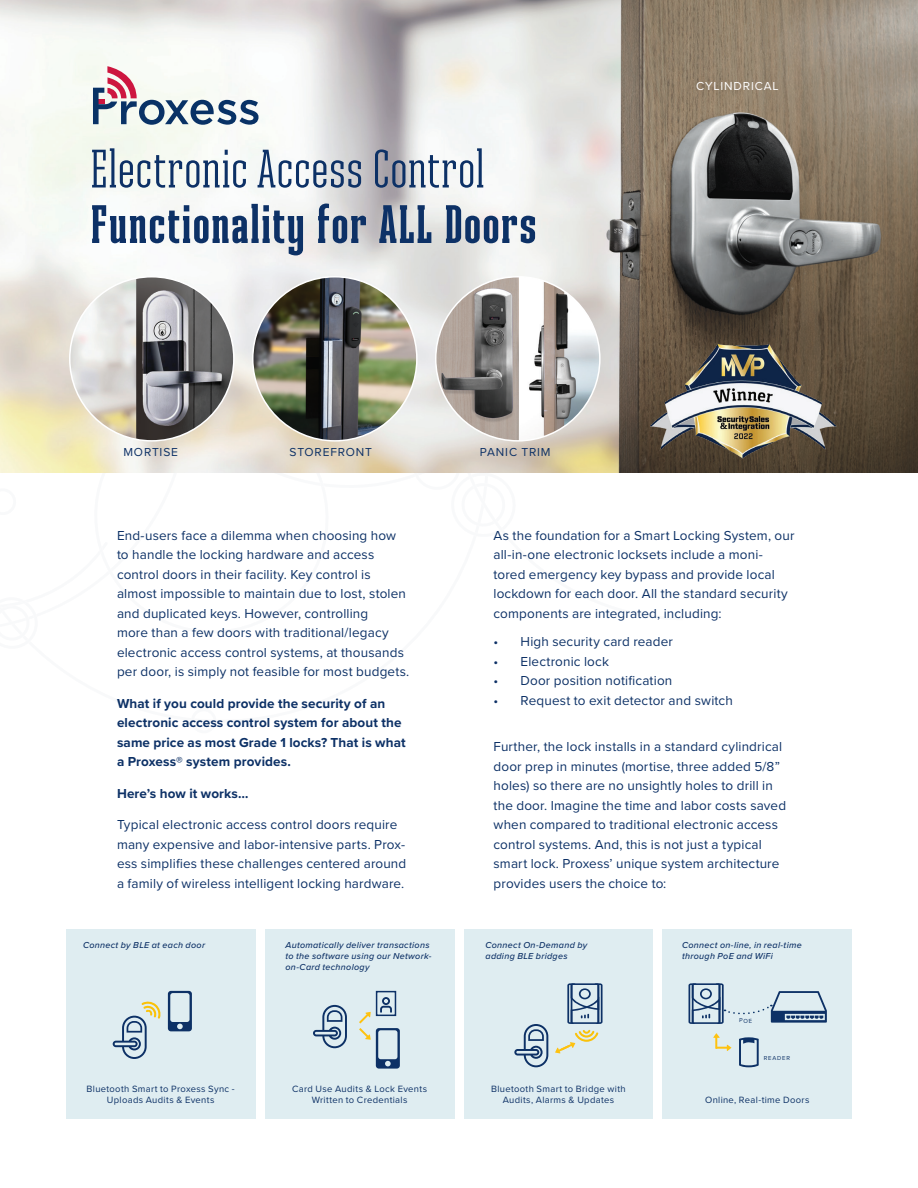
<style>
.page{position:relative;width:918px;height:1188px;background:#fff}
.page>*{position:absolute;margin:0;border:0;box-sizing:border-box;transform-origin:0 0}
.cover_level_title{font:700 54px "Ristretto Slab Pro";letter-spacing:.025em;color:#0d3166}
.cover_level_title-2{font:54px "Ristretto Slab Pro";letter-spacing:.005em;color:#0d3166}
.Body_Copy_Blue_9{font:13.5px/19.5px "Proxima Nova";letter-spacing:.01em;color:#0d3166}
.Body_Copy_Blue_9-2{font:700 13.5px/19.5px "Proxima Nova";letter-spacing:.01em;color:#0d3166}
.bullets{font:12px "Proxima Nova";letter-spacing:.07em;color:#0d3166}
.bullets-2{font:12px "Proxima Nova";letter-spacing:.075em;color:#fff}
.icon_name{font:9.45px/11.4px "Proxima Nova";letter-spacing:.035em;color:#0d3166;text-align:center}
.icon_name-2{font:italic 500 9px/10.8px "Proxima Nova";letter-spacing:.03em;color:#0d3166}
.bullets-3{font:6px "Proxima Nova";letter-spacing:.13em;color:#0d3166}
</style>
<div class="page">
<div style="left:66px;top:929px;width:189px;height:190px;background:#dfedf1"></div>
<div style="left:265px;top:929px;width:189px;height:190px;background:#dfedf1"></div>
<div style="left:464px;top:929px;width:189px;height:190px;background:#dfedf1"></div>
<div style="left:663px;top:929px;width:189px;height:190px;background:#dfedf1"></div>
<img style="left:0;top:0;width:918px;height:473px">
<svg style="left:0;top:66px;width:649px;height:407px"></svg>
<svg style="left:313px;top:1005px;width:34px;height:43px"></svg>
<svg style="left:514px;top:1024px;width:34px;height:43px"></svg>
<svg style="left:113px;top:1001px;width:48px;height:58px"></svg>
<svg style="left:168px;top:991px;width:24px;height:40px"></svg>
<div style="left:376px;top:991px;width:20px;height:25px;border:2px solid #0d3166"></div>
<svg style="left:359px;top:997px;width:41px;height:72px"></svg>
<svg style="left:555px;top:1030px;width:43px;height:23px"></svg>
<svg style="left:713px;top:1033px;width:18px;height:18px"></svg>
<svg style="left:739px;top:1037px;width:20px;height:30px"></svg>
<svg style="left:567px;top:983px;width:36px;height:41px"></svg>
<img style="left:650px;top:341px;width:188px;height:119px">
<svg style="left:689px;top:983px;width:138px;height:41px"></svg>
<p class="cover_level_title-2" style="left:91px;top:138px;width:395px">Electronic Access Control</p>
<p class="cover_level_title" style="left:91px;top:193px;width:447px">Functionality for ALL Doors</p>
<p class="bullets" style="left:123px;top:444px;width:56px">MORTISE</p>
<p class="bullets" style="left:289px;top:444px;width:84px">STOREFRONT</p>
<p class="bullets" style="left:480px;top:444px;width:72px">PANIC TRIM</p>
<p class="bullets-2" style="left:696px;top:77px;width:84px">CYLINDRICAL</p>
<p class="Body_Copy_Blue_9" style="left:117px;top:525px;width:294px">End-users face a dilemma when choosing how to handle the locking hardware and access control doors in their facility. Key control is almost impossible to maintain due to lost, stolen and duplicated keys. However, controlling<br>more than a few doors with traditional/legacy electronic access control systems, at thousands per door, is simply not feasible for most budgets.</p>
<p class="Body_Copy_Blue_9-2" style="left:117px;top:693px;width:290px">What if you could provide the security of an electronic access control system for about the same price as most Grade 1 locks? That is what a Proxess® system provides.</p>
<p class="Body_Copy_Blue_9-2" style="left:117px;top:783px;width:133px">Here’s how it works…</p>
<p class="Body_Copy_Blue_9" style="left:117px;top:815px;width:291px">Typical electronic access control doors require many expensive and labor-intensive parts. Prox&shy;ess simplifies these challenges centered around a family of wireless intelligent locking hardware.</p>
<p class="Body_Copy_Blue_9" style="left:494px;top:525px;width:303px">As the foundation for a Smart Locking System, our all-in-one electronic locksets include a moni&shy;tored emergency key bypass and provide local lockdown for each door. All the standard security components are integrated, including:</p>
<p class="Body_Copy_Blue_9" style="left:494px;top:632px;width:181px">• High security card reader</p>
<p class="Body_Copy_Blue_9" style="left:494px;top:651px;width:117px">• Electronic lock</p>
<p class="Body_Copy_Blue_9" style="left:494px;top:671px;width:180px">• Door position notification</p>
<p class="Body_Copy_Blue_9" style="left:494px;top:690px;width:241px">• Request to exit detector and switch</p>
<p class="Body_Copy_Blue_9" style="left:494px;top:737px;width:294px">Further, the lock installs in a standard cylindrical door prep in minutes (mortise, three added 5/8” holes) so there are no unsightly holes to drill in the door. Imagine the time and labor costs saved when compared to traditional electronic access control systems. And, this is not just a typical smart lock. Proxess’ unique system architecture provides users the choice to:</p>
<p class="icon_name-2" style="left:83px;top:939px;width:124px">Connect by BLE at each door</p>
<p class="icon_name-2" style="left:286px;top:939px;width:147px">Automatically deliver transactions to the software using our Network&shy;on-Card technology</p>
<p class="icon_name-2" style="left:486px;top:939px;width:103px">Connect On-Demand by adding BLE bridges</p>
<p class="icon_name-2" style="left:682px;top:939px;width:121px">Connect on-line, in real-time through PoE and WiFi</p>
<p class="bullets-3" style="left:764px;top:1053px;width:28px">READER</p>
<p class="icon_name" style="left:87px;top:1083px;width:150px">Bluetooth Smart to Proxess Sync -<br>Uploads Audits &amp; Events</p>
<p class="icon_name" style="left:292px;top:1083px;width:137px">Card Use Audits &amp; Lock Events<br>Written to Credentials</p>
<p class="icon_name" style="left:491px;top:1083px;width:136px">Bluetooth Smart to Bridge with<br>Audits, Alarms &amp; Updates</p>
<p class="icon_name" style="left:705px;top:1094px;width:106px">Online, Real-time Doors</p>
</div>
